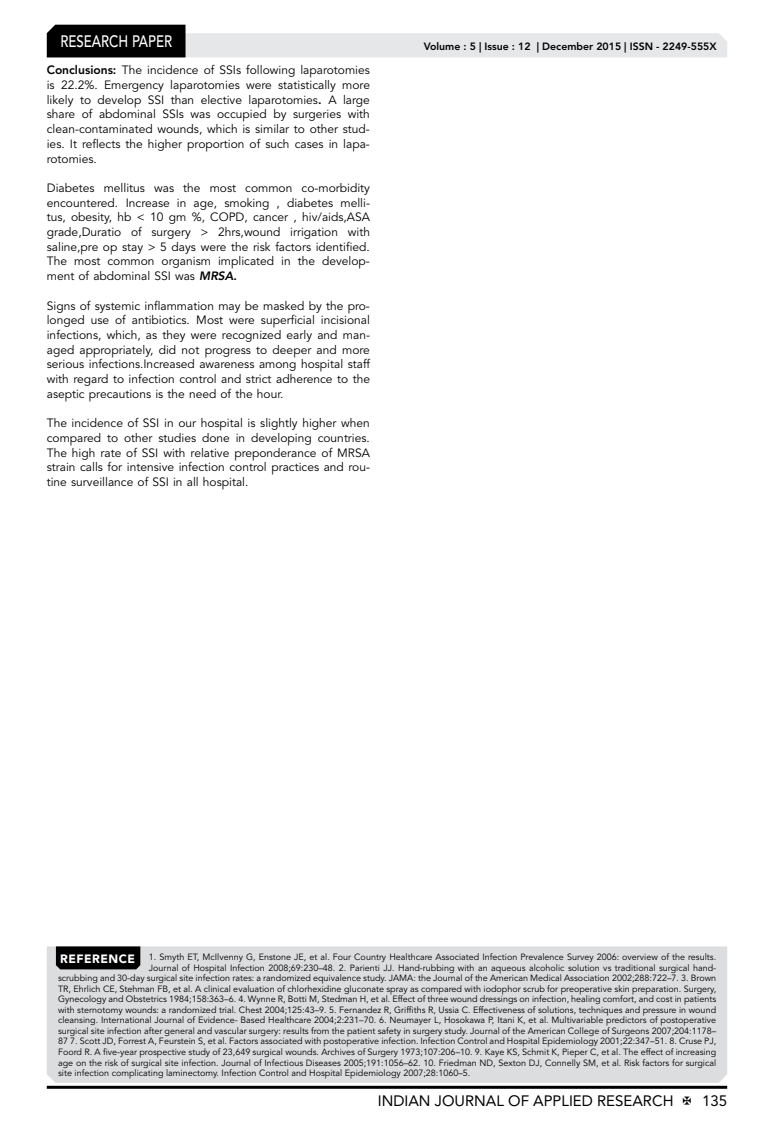
<style>
.page{position:relative;width:774px;height:1136px;background:#fff}
.page>*{position:absolute;margin:0;border:0;box-sizing:border-box;transform-origin:0 0}
.t1{font:500 16.5px "Avenir LT Std";color:#fff;scale:.8 1}
.t2{font:15px "Avenir LT Std";color:#000}
.t3{font:12px/14.7px "Avenir LT Std";color:#000;text-align:justify}
.t4{font:800 10.5px "Avenir LT Std";color:#000}
.t5{font:9px "Avenir LT Std";color:#000}
.s1{font-weight:800}
.s2{font-weight:800;font-style:italic}
.s3{font-weight:900;font-size:12px;color:#fff}
</style>
<div class="page">
<hr style="left:47px;top:1085px;width:680px;height:3px;background:#000">
<svg style="left:47px;top:25px;width:680px;height:32px"></svg>
<div style="left:47px;top:946px;width:680px;height:136px;background:#dcddde"></div>
<div style="left:56px;top:946px;width:84px;height:23px;background:#000"></div>
<h1 class="t1" style="left:60px;top:32px;width:139px">RESEARCH PAPER</h1>
<p class="t3" style="left:47px;top:63px;width:325px"><span class="s1">Conclusions:</span> The incidence of SSIs following laparotomies is 22.2%. Emergency laparotomies were statistically more likely to develop SSI than elective laparotomies<span class="s1">.</span> A large share of abdominal SSIs was occupied by surgeries with clean-contaminated wounds, which is similar to other stud&shy;ies. It reflects the higher proportion of such cases in lapa&shy;rotomies.</p>
<p class="t3" style="left:47px;top:181px;width:325px">Diabetes mellitus was the most common co-morbidity encountered. Increase in age, smoking , diabetes melli&shy;tus, obesity, hb &lt; 10 gm %, COPD, cancer , hiv/aids,ASA grade,Duratio of surgery &gt; 2hrs,wound irrigation with saline,pre op stay &gt; 5 days were the risk factors identified.<br>The most common organism implicated in the develop&shy;ment of abdominal SSI was <span class="s2">MRSA</span><span class="s1">.</span></p>
<p class="t3" style="left:47px;top:298px;width:325px">Signs of systemic inflammation may be masked by the pro&shy;longed use of antibiotics. Most were superficial incisional infections, which, as they were recognized early and man&shy;aged appropriately, did not progress to deeper and more serious infections.Increased awareness among hospital staff with regard to infection control and strict adherence to the aseptic precautions is the need of the hour.</p>
<p class="t3" style="left:47px;top:416px;width:325px">The incidence of SSI in our hospital is slightly higher when compared to other studies done in developing countries.<br>The high rate of SSI with relative preponderance of MRSA strain calls for intensive infection control practices and rou&shy;tine surveillance of SSI in all hospital.</p>
<p class="t4" style="left:424px;top:41px;width:294px">Volume : 5 | Issue : 12 | December 2015 | ISSN - 2249-555X</p>
<p class="t5" style="left:60px;top:952px;width:657px"><span class="s3">REFERENCE</span> 1. Smyth ET, McIlvenny G, Enstone JE, et al. Four Country Healthcare Associated Infection Prevalence Survey 2006: overview of the results.</p>
<p class="t5" style="left:149px;top:962px;width:569px">Journal of Hospital Infection 2008;69:230–48. 2. Parienti JJ. Hand-rubbing with an aqueous alcoholic solution vs traditional surgical hand-</p>
<p class="t5" style="left:58px;top:973px;width:659px">scrubbing and 30-day surgical site infection rates: a randomized equivalence study. JAMA: the Journal of the American Medical Association 2002;288:722–7. 3. Brown</p>
<p class="t5" style="left:58px;top:983px;width:660px">TR, Ehrlich CE, Stehman FB, et al. A clinical evaluation of chlorhexidine gluconate spray as compared with iodophor scrub for preoperative skin preparation. Surgery,</p>
<p class="t5" style="left:58px;top:994px;width:660px">Gynecology and Obstetrics 1984;158:363–6. 4. Wynne R, Botti M, Stedman H, et al. Effect of three wound dressings on infection, healing comfort, and cost in patients</p>
<p class="t5" style="left:58px;top:1004px;width:659px">with sternotomy wounds: a randomized trial. Chest 2004;125:43–9. 5. Fernandez R, Griffiths R, Ussia C. Effectiveness of solutions, techniques and pressure in wound</p>
<p class="t5" style="left:58px;top:1015px;width:659px">cleansing. International Journal of Evidence- Based Healthcare 2004;2:231–70. 6. Neumayer L, Hosokawa P, Itani K, et al. Multivariable predictors of postoperative</p>
<p class="t5" style="left:58px;top:1025px;width:660px">surgical site infection after general and vascular surgery: results from the patient safety in surgery study. Journal of the American College of Surgeons 2007;204:1178–</p>
<p class="t5" style="left:58px;top:1036px;width:660px">87 7. Scott JD, Forrest A, Feurstein S, et al. Factors associated with postoperative infection. Infection Control and Hospital Epidemiology 2001;22:347–51. 8. Cruse PJ,</p>
<p class="t5" style="left:58px;top:1046px;width:660px">Foord R. A five-year prospective study of 23,649 surgical wounds. Archives of Surgery 1973;107:206–10. 9. Kaye KS, Schmit K, Pieper C, et al. The effect of increasing</p>
<p class="t5" style="left:58px;top:1057px;width:660px">age on the risk of surgical site infection. Journal of Infectious Diseases 2005;191:1056–62. 10. Friedman ND, Sexton DJ, Connelly SM, et al. Risk factors for surgical</p>
<p class="t5" style="left:58px;top:1067px;width:414px">site infection complicating laminectomy. Infection Control and Hospital Epidemiology 2007;28:1060–5.</p>
<h2 class="t2" style="left:378px;top:1091px;width:297px">INDIAN JOURNAL OF APPLIED RESEARCH</h2>
<h2 class="t2" style="left:702px;top:1091px;width:27px">135</h2>
</div>
